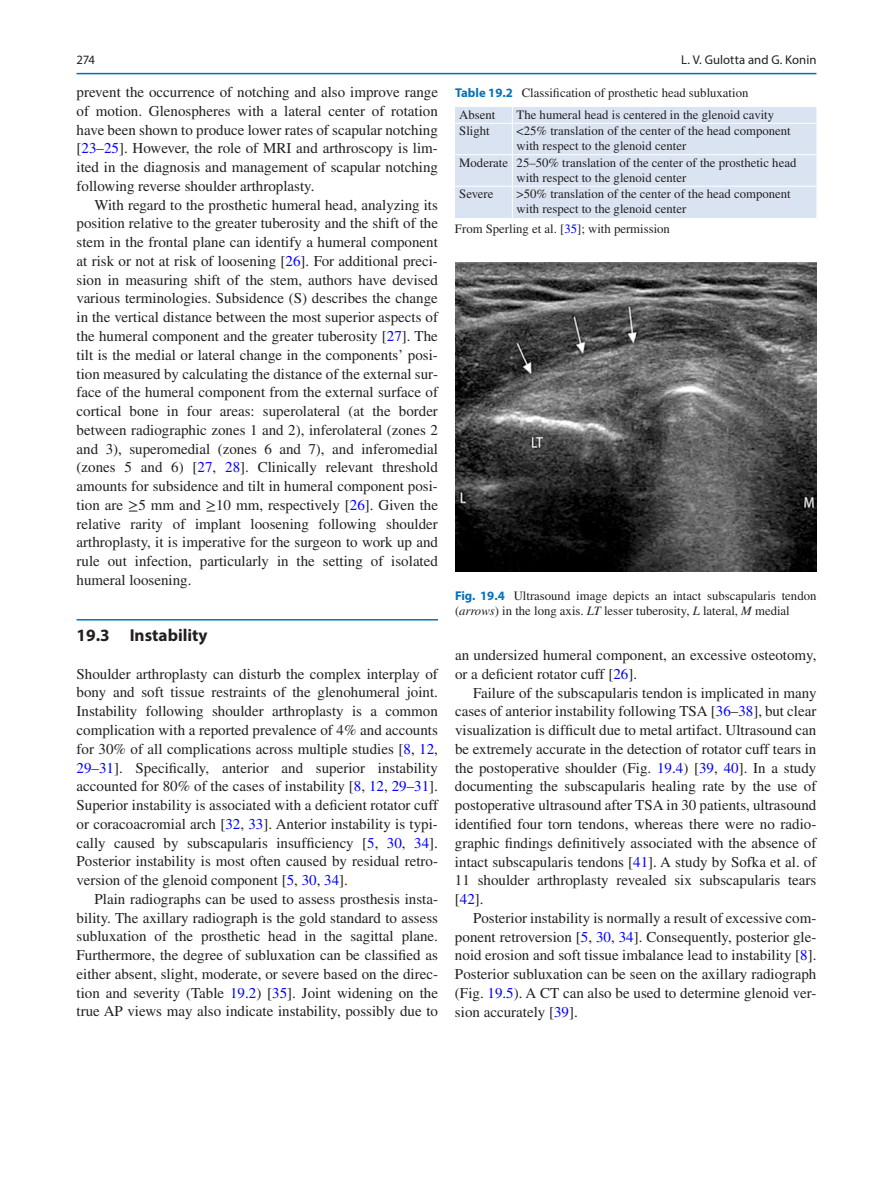
<style>
.page{position:relative;width:893px;height:1187px;background:#fff}
.page>*{position:absolute;margin:0;border:0;box-sizing:border-box;transform-origin:0 0}
.t1{font:700 17.25px "Myriad Pro";color:#231f20}
.t2{font:15px/18.8px "Times LT Std";color:#231f20;text-align:justify}
.t3{font:12.75px/15px "Times LT Std";color:#231f20}
.t4{font:12.75px "Myriad Pro Regular 2";letter-spacing:.005em;color:#231f20}
.t5{font:12.75px "Myriad Pro";color:#231f20}
.s1{color:#00f}
.s2{font-family:"STIX General"}
.s3{font-family:"Myriad Pro";font-weight:700;color:#0073bc}
.s4{font-style:italic}
</style>
<div class="page">
<hr style="left:77px;top:619px;width:361px;height:1px;background:#0073bc">
<div style="left:455px;top:107px;width:361px;height:111px;background:#d9e3f2"></div>
<hr style="left:455px;top:123px;width:57px;height:1px;background:#fff">
<hr style="left:512px;top:123px;width:304px;height:1px;background:#fff">
<hr style="left:512px;top:124px;width:1px;height:30px;background:#fff">
<hr style="left:455px;top:154px;width:57px;height:1px;background:#fff">
<hr style="left:512px;top:154px;width:304px;height:1px;background:#fff">
<hr style="left:512px;top:155px;width:1px;height:31px;background:#fff">
<hr style="left:512px;top:186px;width:304px;height:1px;background:#fff">
<hr style="left:455px;top:186px;width:57px;height:1px;background:#fff">
<hr style="left:512px;top:186px;width:1px;height:32px;background:#fff">
<img style="left:455px;top:262px;width:361px;height:309px">
<hr style="left:77px;top:73px;width:739px;height:1px;background:#0073bc">
<p class="t5" style="left:77px;top:52px;width:20px">274</p>
<p class="t2" style="left:77px;top:83px;width:363px">prevent the occurrence of notching and also improve range of motion. Glenospheres with a lateral center of rotation have been shown to produce lower rates of scapular notching [<span class="s1">23</span>–<span class="s1">25</span>]. However, the role of MRI and arthroscopy is lim&shy;ited in the diagnosis and management of scapular notching following reverse shoulder arthroplasty.</p>
<p class="t2" style="left:77px;top:195px;width:363px;text-indent:18px">With regard to the prosthetic humeral head, analyzing its position relative to the greater tuberosity and the shift of the stem in the frontal plane can identify a humeral component at risk or not at risk of loosening [<span class="s1">26</span>]. For additional preci&shy;sion in measuring shift of the stem, authors have devised various terminologies. Subsidence (S) describes the change in the vertical distance between the most superior aspects of the humeral component and the greater tuberosity [<span class="s1">27</span>]. The tilt is the medial or lateral change in the components’ posi&shy;tion measured by calculating the distance of the external sur&shy;face of the humeral component from the external surface of cortical bone in four areas: superolateral (at the border between radiographic zones 1 and 2), inferolateral (zones 2 and 3), superomedial (zones 6 and 7), and inferomedial (zones 5 and 6) [<span class="s1">27</span>, <span class="s1">28</span>]. Clinically relevant threshold amounts for subsidence and tilt in humeral component posi&shy;tion are <span class="s2">≥</span>5 mm and <span class="s2">≥</span>10 mm, respectively [<span class="s1">26</span>]. Given the relative rarity of implant loosening following shoulder arthroplasty, it is imperative for the surgeon to work up and rule out infection, particularly in the setting of isolated humeral loosening.</p>
<p class="t1" style="left:77px;top:624px;width:133px">19.3 Instability</p>
<p class="t2" style="left:77px;top:664px;width:363px">Shoulder arthroplasty can disturb the complex interplay of bony and soft tissue restraints of the glenohumeral joint.<br>Instability following shoulder arthroplasty is a common complication with a reported prevalence of 4% and accounts for 30% of all complications across multiple studies [<span class="s1">8</span>, <span class="s1">12</span>, <span class="s1">29</span>–<span class="s1">31</span>]. Specifically, anterior and superior instability accounted for 80% of the cases of instability [<span class="s1">8</span>, <span class="s1">12</span>, <span class="s1">29</span>–<span class="s1">31</span>].<br>Superior instability is associated with a deficient rotator cuff or coracoacromial arch [<span class="s1">32</span>, <span class="s1">33</span>]. Anterior instability is typi&shy;cally caused by subscapularis insufficiency [<span class="s1">5</span>, <span class="s1">30</span>, <span class="s1">34</span>].<br>Posterior instability is most often caused by residual retro&shy;version of the glenoid component [<span class="s1">5</span>, <span class="s1">30</span>, <span class="s1">34</span>].</p>
<p class="t2" style="left:77px;top:889px;width:363px;text-indent:18px">Plain radiographs can be used to assess prosthesis insta&shy;bility. The axillary radiograph is the gold standard to assess subluxation of the prosthetic head in the sagittal plane.<br>Furthermore, the degree of subluxation can be classified as either absent, slight, moderate, or severe based on the direc&shy;tion and severity (Table <span class="s1">19.2</span>) [<span class="s1">35</span>]. Joint widening on the true AP views may also indicate instability, possibly due to</p>
<p class="t4" style="left:681px;top:52px;width:137px">L. V. Gulotta and G. Konin</p>
<p class="t3" style="left:459px;top:82px;width:291px;line-height:21.5px;text-indent:-4px"><span class="s3">Table 19.2</span> Classification of prosthetic head subluxation<br>Absent</p>
<p class="t3" style="left:517px;top:107px;width:259px">The humeral head is centered in the glenoid cavity</p>
<p class="t3" style="left:459px;top:123px;width:32px">Slight</p>
<p class="t3" style="left:517px;top:123px;width:276px">&lt;25% translation of the center of the head component with respect to the glenoid center</p>
<p class="t3" style="left:517px;top:155px;width:281px;text-indent:-57px">Moderate 25–50% translation of the center of the prosthetic head with respect to the glenoid center</p>
<p class="t3" style="left:459px;top:186px;width:36px">Severe</p>
<p class="t3" style="left:517px;top:186px;width:276px">&gt;50% translation of the center of the head component with respect to the glenoid center</p>
<p class="t3" style="left:455px;top:221px;width:216px">From Sperling et al. [<span class="s1">35</span>]; with permission</p>
<p class="t3" style="left:455px;top:588px;width:363px"><span class="s3">Fig. 19.4</span> Ultrasound image depicts an intact subscapularis tendon (<span class="s4">arrows</span>) in the long axis. <span class="s4">LT</span> lesser tuberosity, <span class="s4">L</span> lateral, <span class="s4">M</span> medial</p>
<p class="t2" style="left:455px;top:645px;width:363px">an undersized humeral component, an excessive osteotomy, or a deficient rotator cuff [<span class="s1">26</span>].</p>
<p class="t2" style="left:455px;top:683px;width:363px;text-indent:18px">Failure of the subscapularis tendon is implicated in many cases of anterior instability following TSA [<span class="s1">36</span>–<span class="s1">38</span>], but clear visualization is difficult due to metal artifact. Ultrasound can be extremely accurate in the detection of rotator cuff tears in the postoperative shoulder (Fig. <span class="s1">19.4</span>) [<span class="s1">39</span>, <span class="s1">40</span>]. In a study documenting the subscapularis healing rate by the use of postoperative ultrasound after TSA in 30 patients, ultrasound identified four torn tendons, whereas there were no radio&shy;graphic findings definitively associated with the absence of intact subscapularis tendons [<span class="s1">41</span>]. A study by Sofka et al. of 11 shoulder arthroplasty revealed six subscapularis tears [<span class="s1">42</span>].</p>
<p class="t2" style="left:455px;top:908px;width:363px;text-indent:18px">Posterior instability is normally a result of excessive com&shy;ponent retroversion [<span class="s1">5</span>, <span class="s1">30</span>, <span class="s1">34</span>]. Consequently, posterior gle&shy;noid erosion and soft tissue imbalance lead to instability [<span class="s1">8</span>].<br>Posterior subluxation can be seen on the axillary radiograph (Fig. <span class="s1">19.5</span>). A CT can also be used to determine glenoid ver&shy;sion accurately [<span class="s1">39</span>].</p>
</div>
